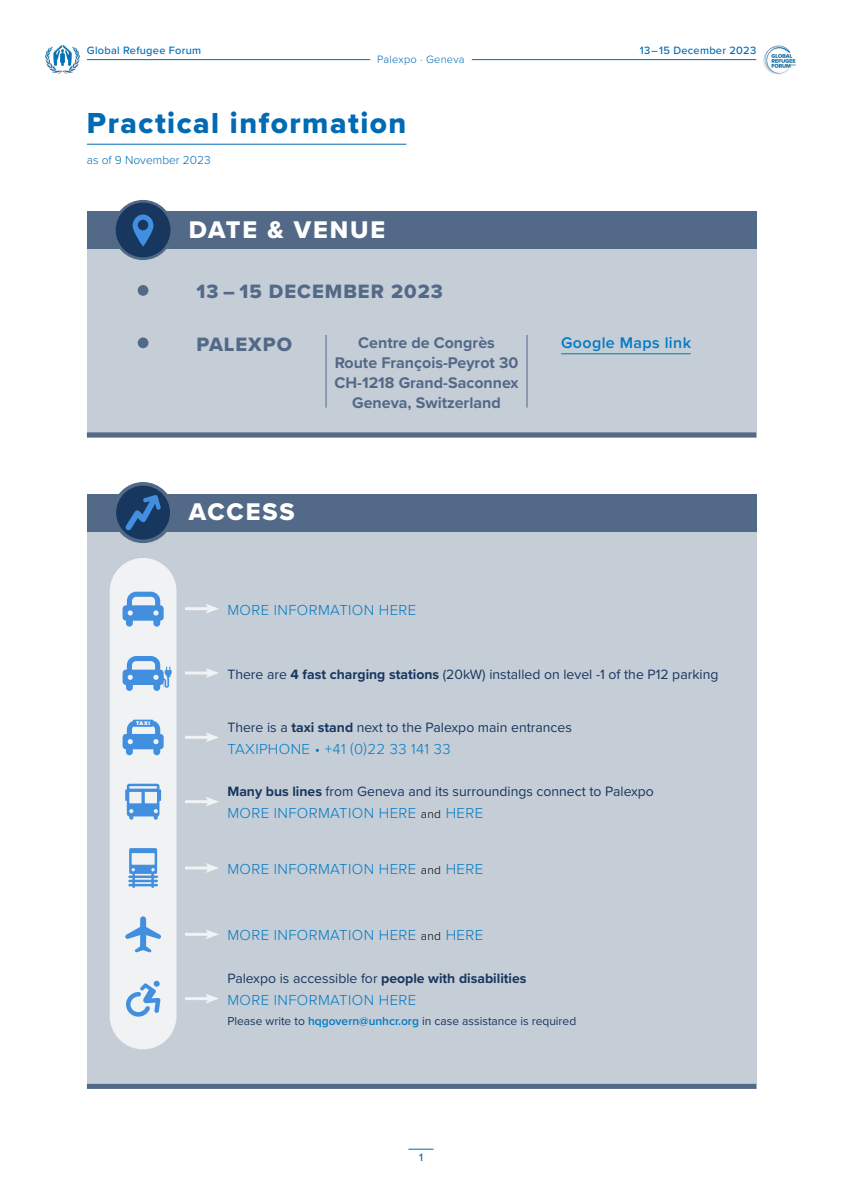
<style>
.page{position:relative;width:842px;height:1191px;background:#fff}
.page>*{position:absolute;margin:0;border:0;box-sizing:border-box;transform-origin:0 0}
.t1{font:30px "Proxima Nova Extrabld";letter-spacing:.05em;color:#006ab4}
.t2{font:25px "Proxima Nova Extrabld";letter-spacing:.075em;color:#fff}
.t3{font:20px "Proxima Nova Extrabld";letter-spacing:.05em;color:#526987}
.t4{font:700 16px/20px "Proxima Nova";color:#526987;text-align:center}
.t5{font:600 16px "Proxima Nova";letter-spacing:.025em;color:#007bc4}
.t6{font:300 15px "Proxima Nova";letter-spacing:.025em;color:#007bc4}
.t7{font:14px "Proxima Nova";color:#18375f}
.t8{font:12px "Proxima Nova";color:#18375f}
.t9{font:300 12px "Proxima Nova";color:#006ab4}
.t10{font:500 11px "Proxima Nova";letter-spacing:.025em;color:#006ab4}
.t11{font:300 11px "Proxima Nova";letter-spacing:.025em;color:#006ab4}
.t12{font:900 5.5px "Proxima Nova";color:#fff}
.s1{font-weight:700}
.s2{font-size:12px;color:#000}
.s3{font-weight:600;color:#007bc4}
</style>
<div class="page">
<hr style="left:87px;top:59px;width:283px;height:1px;background:#006ab4">
<hr style="left:472px;top:59px;width:284px;height:1px;background:#006ab4">
<img style="left:45px;top:45px;width:35px;height:29px">
<svg style="left:408px;top:1148px;width:25px;height:1px"></svg>
<img style="left:763px;top:45px;width:33px;height:30px">
<div style="left:87px;top:531px;width:669px;height:557px;background:#c5cdd7"></div>
<div style="left:87px;top:249px;width:669px;height:188px;background:#c5cdd7"></div>
<div style="left:87px;top:493px;width:669px;height:38px;background:#526987"></div>
<div style="left:110px;top:558px;width:67px;height:491px;background:#f0f2f4;border-radius:33px"></div>
<svg style="left:114px;top:484px;width:58px;height:57px"></svg>
<div style="left:113px;top:482px;width:61px;height:61px;border:4px solid #526987;border-radius:50%"></div>
<hr style="left:185px;top:607px;width:26px;height:3px;background:#fff">
<svg style="left:205px;top:604px;width:14px;height:10px"></svg>
<hr style="left:185px;top:671px;width:26px;height:3px;background:#fff">
<svg style="left:205px;top:668px;width:14px;height:10px"></svg>
<hr style="left:185px;top:736px;width:26px;height:3px;background:#fff">
<svg style="left:205px;top:733px;width:14px;height:9px"></svg>
<hr style="left:185px;top:800px;width:26px;height:3px;background:#fff">
<svg style="left:205px;top:797px;width:14px;height:9px"></svg>
<hr style="left:185px;top:866px;width:26px;height:3px;background:#fff">
<svg style="left:205px;top:863px;width:13px;height:10px"></svg>
<hr style="left:185px;top:932px;width:26px;height:3px;background:#fff">
<svg style="left:205px;top:929px;width:14px;height:10px"></svg>
<hr style="left:185px;top:997px;width:26px;height:3px;background:#fff">
<svg style="left:205px;top:994px;width:14px;height:9px"></svg>
<div style="left:87px;top:211px;width:669px;height:38px;background:#526987"></div>
<div style="left:87px;top:432px;width:669px;height:5px;background:#526987"></div>
<div style="left:87px;top:1083px;width:669px;height:5px;background:#526987"></div>
<div style="left:114px;top:201px;width:58px;height:58px;background:#18375f;border-radius:50%"></div>
<div style="left:113px;top:200px;width:60px;height:60px;border:3px solid #526987;border-radius:50%"></div>
<svg style="left:133px;top:214px;width:20px;height:32px"></svg>
<hr style="left:326px;top:335px;width:1px;height:72px;background:#526987">
<hr style="left:526px;top:335px;width:1px;height:72px;background:#526987">
<hr style="left:561px;top:353px;width:130px;height:1px;background:#007bc4">
<div style="left:138px;top:285px;width:10px;height:11px;background:#526987;border-radius:50%"></div>
<div style="left:138px;top:337px;width:10px;height:11px;background:#526987;border-radius:50%"></div>
<hr style="left:87px;top:144px;width:319px;height:1px;background:#006ab4">
<svg style="left:125px;top:495px;width:36px;height:35px"></svg>
<svg style="left:125px;top:916px;width:36px;height:36px"></svg>
<svg style="left:125px;top:783px;width:36px;height:36px"></svg>
<svg style="left:128px;top:848px;width:30px;height:40px"></svg>
<svg style="left:123px;top:719px;width:41px;height:36px"></svg>
<svg style="left:123px;top:591px;width:41px;height:35px"></svg>
<svg style="left:126px;top:980px;width:34px;height:36px"></svg>
<svg style="left:123px;top:656px;width:49px;height:35px"></svg>
<p class="t10" style="left:87px;top:42px;width:116px">Global Refugee Forum</p>
<p class="t10" style="left:640px;top:42px;width:118px">13 ― 15 December 2023</p>
<p class="t11" style="left:377px;top:51px;width:89px">Palexpo · Geneva</p>
<h1 class="t1" style="left:87px;top:101px;width:321px">Practical information</h1>
<p class="t9" style="left:87px;top:151px;width:125px">as of 9 November 2023</p>
<h2 class="t2" style="left:189px;top:211px;width:198px">DATE &amp; VENUE</h2>
<h3 class="t3" style="left:197px;top:277px;width:248px">13 ― 15 DECEMBER 2023</h3>
<p class="t4" style="left:335px;top:332px;width:185px">Centre de Congrès<br>Route François-Peyrot 30<br>CH-1218 Grand-Saconnex<br>Geneva, Switzerland</p>
<h3 class="t3" style="left:197px;top:329px;width:97px">PALEXPO</h3>
<p class="t5" style="left:561px;top:330px;width:132px">Google Maps link</p>
<h2 class="t2" style="left:189px;top:493px;width:107px">ACCESS</h2>
<p class="t6" style="left:227px;top:598px;width:190px">MORE INFORMATION HERE</p>
<p class="t12" style="left:136px;top:719px;width:15px">TAXI</p>
<p class="t7" style="left:227px;top:663px;width:492px">There are <span class="s1">4 fast charging stations</span> (20kW) installed on level -1 of the P12 parking</p>
<p class="t7" style="left:227px;top:716px;width:346px">There is a <span class="s1">taxi stand</span> next to the Palexpo main entrances</p>
<p class="t6" style="left:227px;top:738px;width:225px">TAXIPHONE • +41 (0)22 33 141 33</p>
<p class="t7" style="left:227px;top:781px;width:428px"><span class="s1">Many bus lines</span> from Geneva and its surroundings connect to Palexpo</p>
<p class="t6" style="left:227px;top:802px;width:257px">MORE INFORMATION HERE <span class="s2">and</span> HERE</p>
<p class="t6" style="left:227px;top:857px;width:257px">MORE INFORMATION HERE <span class="s2">and</span> HERE</p>
<p class="t6" style="left:227px;top:924px;width:257px">MORE INFORMATION HERE <span class="s2">and</span> HERE</p>
<p class="t7" style="left:227px;top:967px;width:301px">Palexpo is accessible for <span class="s1">people with disabilities</span></p>
<p class="t8" style="left:227px;top:1012px;width:350px">Please write to <span class="s3">hqgovern@unhcr.org</span> in case assistance is required</p>
<p class="t6" style="left:227px;top:989px;width:190px">MORE INFORMATION HERE</p>
<p class="t10" style="left:419px;top:1149px;width:5px">1</p>
</div>
